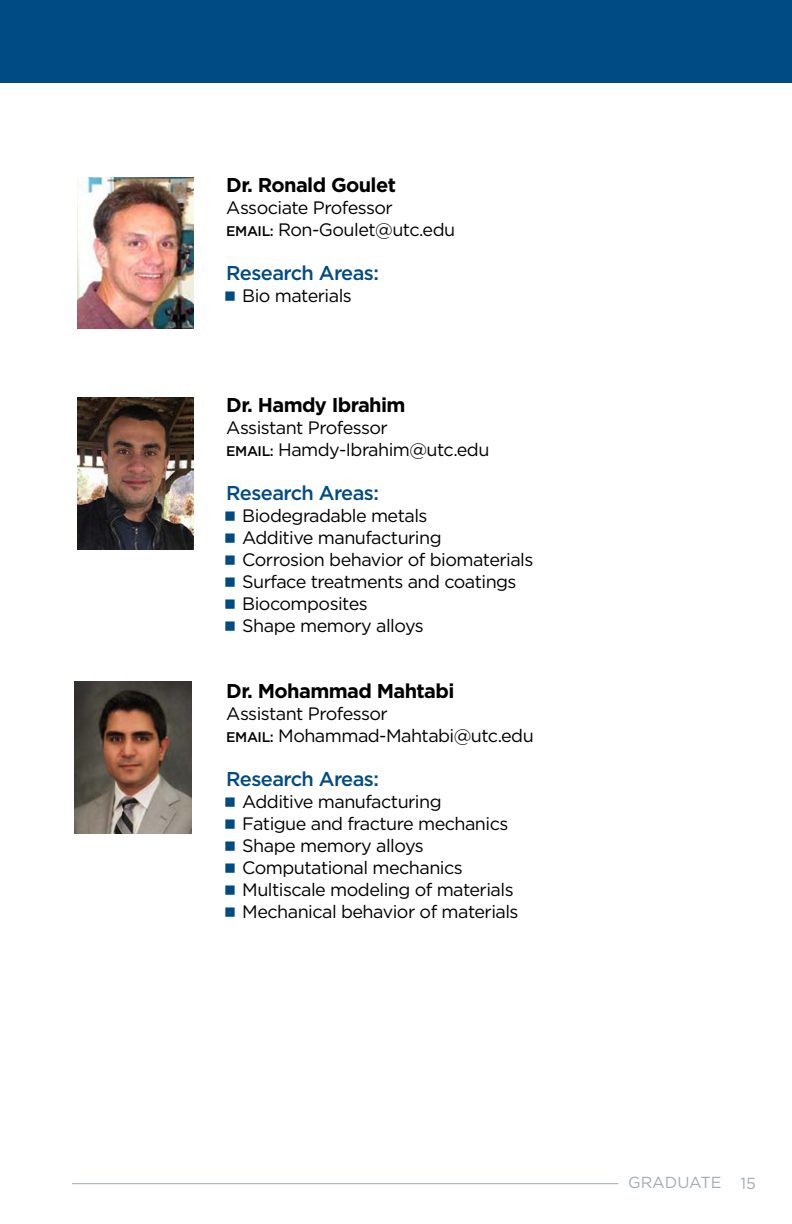
<style>
.page{position:relative;width:792px;height:1224px;background:#fff}
.page>*{position:absolute;margin:0;border:0;box-sizing:border-box;transform-origin:0 0}
.t1{font:700 20px "Gotham";letter-spacing:-.03em;color:#000}
.t2{font:500 20px "Gotham";letter-spacing:-.03em;color:#004b84}
.t3{font:18px/22px "Gotham";letter-spacing:-.03em;color:#000}
.t4{font:16px "Gotham";color:#a2acb4}
.s1{font-weight:500;font-size:14px}
.s2{color:#004b84}
</style>
<div class="page">
<hr style="left:72px;top:1183px;width:546px;height:1px;background:#a2acb4">
<div style="left:0;top:0;width:792px;height:83px;background:#004b84"></div>
<img style="left:77px;top:177px;width:117px;height:152px">
<img style="left:77px;top:398px;width:117px;height:151px">
<img style="left:74px;top:682px;width:117px;height:151px">
<p class="t1" style="left:226px;top:171px;width:171px">Dr. Ronald Goulet</p>
<p class="t3" style="left:226px;top:196px;width:230px">Associate Professor<br><span class="s1">EMAIL:</span> Ron-Goulet@utc.edu</p>
<p class="t2" style="left:226px;top:260px;width:154px">Research Areas:</p>
<p class="t3" style="left:224px;top:284px;width:129px"><span class="s2">■</span> Bio materials</p>
<p class="t1" style="left:226px;top:391px;width:181px">Dr. Hamdy Ibrahim</p>
<p class="t3" style="left:226px;top:416px;width:265px">Assistant Professor<br><span class="s1">EMAIL:</span> Hamdy-Ibrahim@utc.edu</p>
<p class="t2" style="left:226px;top:480px;width:154px">Research Areas:</p>
<p class="t3" style="left:224px;top:504px;width:205px"><span class="s2">■</span> Biodegradable metals</p>
<p class="t3" style="left:224px;top:526px;width:219px"><span class="s2">■</span> Additive manufacturing</p>
<p class="t3" style="left:224px;top:548px;width:311px"><span class="s2">■</span> Corrosion behavior of biomaterials</p>
<p class="t3" style="left:224px;top:570px;width:294px"><span class="s2">■</span> Surface treatments and coatings</p>
<p class="t3" style="left:224px;top:592px;width:145px"><span class="s2">■</span> Biocomposites</p>
<p class="t3" style="left:224px;top:614px;width:201px"><span class="s2">■</span> Shape memory alloys</p>
<p class="t1" style="left:226px;top:677px;width:230px">Dr. Mohammad Mahtabi</p>
<p class="t3" style="left:226px;top:702px;width:309px">Assistant Professor<br><span class="s1">EMAIL:</span> Mohammad-Mahtabi@utc.edu</p>
<p class="t2" style="left:226px;top:766px;width:154px">Research Areas:</p>
<p class="t3" style="left:224px;top:790px;width:219px"><span class="s2">■</span> Additive manufacturing</p>
<p class="t3" style="left:224px;top:812px;width:286px"><span class="s2">■</span> Fatigue and fracture mechanics</p>
<p class="t3" style="left:224px;top:834px;width:201px"><span class="s2">■</span> Shape memory alloys</p>
<p class="t3" style="left:224px;top:856px;width:240px"><span class="s2">■</span> Computational mechanics</p>
<p class="t3" style="left:224px;top:878px;width:291px"><span class="s2">■</span> Multiscale modeling of materials</p>
<p class="t3" style="left:224px;top:900px;width:296px"><span class="s2">■</span> Mechanical behavior of materials</p>
<p class="t4" style="left:628px;top:1172px;width:129px">GRADUATE 15</p>
</div>
